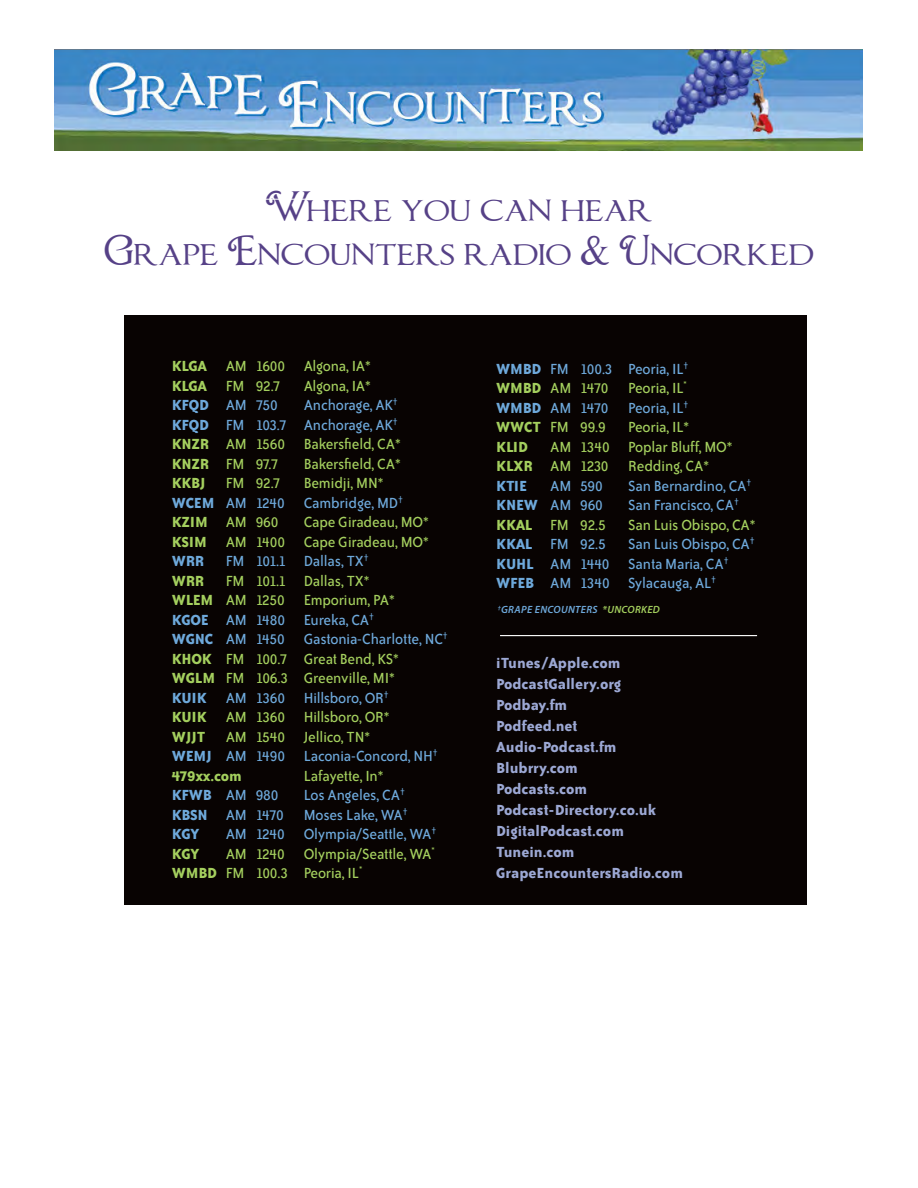
<style>
.page{position:relative;width:918px;height:1188px;background:#fff}
.page>*{position:absolute;margin:0;border:0;box-sizing:border-box;transform-origin:0 0}
.Headline{font:36px "Chocolate Box";color:#564187}
.t1{font:16.8px "Bailey Sans ITC";letter-spacing:-.01em;color:#a4cf5e}
.t2{font:16.8px "Bailey Sans ITC";letter-spacing:-.01em;color:#6ea9db}
.t3{font:700 16.8px "Bailey Sans ITC";color:#9ca8d4}
.t4{font:16.8px "Bailey Sans ITC";letter-spacing:-.035em;color:#a4cf5e}
.t5{font:16.8px "Bailey Sans ITC";letter-spacing:-.035em;color:#6ea9db}
.t6{font:700 16.8px "Bailey Sans ITC";letter-spacing:-.01em;color:#a4cf5e}
.t7{font:700 16.8px "Bailey Sans ITC";letter-spacing:-.01em;color:#6ea9db}
.t8{font:italic 600 10.5px "Myriad Pro";letter-spacing:.03em;color:#6ea9db}
.s1{font-weight:700}
.s2{color:#a4cf5e}
</style>
<div class="page">
<img style="left:54px;top:50px;width:809px;height:100px">
<div style="left:124px;top:315px;width:683px;height:589px;background:#080302"></div>
<hr style="left:500px;top:635px;width:257px;height:1px;background:#fff">
<p class="Headline" style="left:265px;top:191px;width:389px">Where you can hear</p>
<p class="Headline" style="left:104px;top:234px;width:711px">Grape Encounters radio &amp; Uncorked</p>
<p class="t1" style="left:172px;top:357px;width:201px"><span class="s1">KLGA</span> AM 1600 Algona, IA*</p>
<p class="t1" style="left:172px;top:377px;width:110px"><span class="s1">KLGA</span> FM 92.7</p>
<p class="t1" style="left:304px;top:377px;width:69px">Algona, IA*</p>
<p class="t2" style="left:172px;top:396px;width:108px"><span class="s1">KFQD</span> AM 750</p>
<p class="t2" style="left:304px;top:396px;width:96px">Anchorage, AK<sup>†</sup></p>
<p class="t2" style="left:172px;top:416px;width:228px"><span class="s1">KFQD</span> FM 103.7 Anchorage, AK<sup>†</sup></p>
<p class="t1" style="left:172px;top:435px;width:230px"><span class="s1">KNZR</span> AM 1560 Bakersfield, CA*</p>
<p class="t1" style="left:172px;top:455px;width:108px"><span class="s1">KNZR</span> FM 97.7</p>
<p class="t1" style="left:304px;top:455px;width:98px">Bakersfield, CA*</p>
<p class="t1" style="left:172px;top:474px;width:110px"><span class="s1">KKBJ</span> FM 92.7</p>
<p class="t1" style="left:304px;top:474px;width:81px">Bemidji, MN*</p>
<p class="t2" style="left:172px;top:494px;width:233px"><span class="s1">WCEM</span> AM 1240 Cambridge, MD<sup>†</sup></p>
<p class="t1" style="left:172px;top:513px;width:108px"><span class="s1">KZIM</span> AM 960</p>
<p class="t1" style="left:304px;top:513px;width:126px">Cape Giradeau, MO*</p>
<p class="t1" style="left:172px;top:533px;width:258px"><span class="s1">KSIM</span> AM 1400 Cape Giradeau, MO*</p>
<p class="t7" style="left:172px;top:552px;width:34px">WRR</p>
<p class="t2" style="left:226px;top:552px;width:144px">FM 101.1 Dallas, TX<sup>†</sup></p>
<p class="t6" style="left:172px;top:571px;width:34px">WRR</p>
<p class="t1" style="left:226px;top:572px;width:145px">FM 101.1 Dallas, TX*</p>
<p class="t1" style="left:172px;top:591px;width:225px"><span class="s1">WLEM</span> AM 1250 Emporium, PA*</p>
<p class="t2" style="left:172px;top:611px;width:204px"><span class="s1">KGOE</span> AM 1480 Eureka, CA<sup>†</sup></p>
<p class="t2" style="left:172px;top:630px;width:278px"><span class="s1">WGNC</span> AM 1450 Gastonia-Charlotte, NC<sup>†</sup></p>
<p class="t1" style="left:172px;top:650px;width:229px"><span class="s1">KHOK</span> FM 100.7 Great Bend, KS*</p>
<p class="t1" style="left:172px;top:669px;width:224px"><span class="s1">WGLM</span> FM 106.3 Greenville, MI*</p>
<p class="t2" style="left:172px;top:689px;width:219px"><span class="s1">KUIK</span> AM 1360 Hillsboro, OR<sup>†</sup></p>
<p class="t1" style="left:172px;top:708px;width:219px"><span class="s1">KUIK</span> AM 1360 Hillsboro, OR*</p>
<p class="t1" style="left:172px;top:728px;width:200px"><span class="s1">WJJT</span> AM 1540 Jellico, TN*</p>
<p class="t2" style="left:172px;top:747px;width:267px"><span class="s1">WEMJ</span> AM 1490 Laconia-Concord, NH<sup>†</sup></p>
<p class="t6" style="left:172px;top:766px;width:72px">479xx.com</p>
<p class="t1" style="left:304px;top:767px;width:81px">Lafayette, In*</p>
<p class="t2" style="left:172px;top:786px;width:108px"><span class="s1">KFWB</span> AM 980</p>
<p class="t2" style="left:304px;top:786px;width:103px">Los Angeles, CA<sup>†</sup></p>
<p class="t2" style="left:172px;top:806px;width:238px"><span class="s1">KBSN</span> AM 1470 Moses Lake, WA<sup>†</sup></p>
<p class="t7" style="left:172px;top:825px;width:29px">KGY</p>
<p class="t2" style="left:226px;top:825px;width:212px">AM 1240 Olympia/Seattle, WA<sup>†</sup></p>
<p class="t6" style="left:172px;top:844px;width:29px">KGY</p>
<p class="t1" style="left:226px;top:845px;width:211px">AM 1240 Olympia/Seattle, WA<sup>*</sup></p>
<p class="t4" style="left:172px;top:864px;width:192px"><span class="s1">WMBD</span> FM 100.3 Peoria, IL<sup>*</sup></p>
<p class="t5" style="left:496px;top:360px;width:194px"><span class="s1">WMBD</span> FM 100.3 Peoria, IL<sup>†</sup></p>
<p class="t4" style="left:496px;top:379px;width:192px"><span class="s1">WMBD</span> AM 1470 Peoria, IL<sup>*</sup></p>
<p class="t5" style="left:496px;top:399px;width:194px"><span class="s1">WMBD</span> AM 1470 Peoria, IL<sup>†</sup></p>
<p class="t1" style="left:496px;top:418px;width:111px"><span class="s1">WWCT</span> FM 99.9</p>
<p class="t1" style="left:628px;top:418px;width:62px">Peoria, IL*</p>
<p class="t6" style="left:496px;top:437px;width:33px">KLID</p>
<p class="t1" style="left:550px;top:438px;width:184px">AM 1340 Poplar Bluff, MO*</p>
<p class="t1" style="left:496px;top:457px;width:214px"><span class="s1">KLXR</span> AM 1230 Redding, CA*</p>
<p class="t7" style="left:496px;top:476px;width:32px">KTIE</p>
<p class="t2" style="left:550px;top:477px;width:54px">AM 590</p>
<p class="t2" style="left:628px;top:477px;width:125px">San Bernardino, CA<sup>†</sup></p>
<p class="t2" style="left:496px;top:496px;width:108px"><span class="s1">KNEW</span> AM 960</p>
<p class="t2" style="left:628px;top:496px;width:112px">San Francisco, CA<sup>†</sup></p>
<p class="t1" style="left:496px;top:516px;width:111px"><span class="s1">KKAL</span> FM 92.5</p>
<p class="t1" style="left:628px;top:516px;width:129px">San Luis Obispo, CA*</p>
<p class="t2" style="left:496px;top:535px;width:111px"><span class="s1">KKAL</span> FM 92.5</p>
<p class="t2" style="left:628px;top:535px;width:128px">San Luis Obispo, CA<sup>†</sup></p>
<p class="t2" style="left:496px;top:555px;width:234px"><span class="s1">KUHL</span> AM 1440 Santa Maria, CA<sup>†</sup></p>
<p class="t2" style="left:496px;top:574px;width:221px"><span class="s1">WFEB</span> AM 1340 Sylacauga, AL<sup>†</sup></p>
<p class="t8" style="left:498px;top:603px;width:164px"><sup>†</sup>GRAPE ENCOUNTERS <span class="s2">*UNCORKED</span></p>
<p class="t3" style="left:496px;top:653px;width:126px">iTunes/Apple.com</p>
<p class="t3" style="left:496px;top:674px;width:126px">PodcastGallery.org</p>
<p class="t3" style="left:496px;top:695px;width:73px">Podbay.fm</p>
<p class="t3" style="left:496px;top:716px;width:83px">Podfeed.net</p>
<p class="t3" style="left:496px;top:737px;width:122px">Audio-Podcast.fm</p>
<p class="t3" style="left:496px;top:758px;width:83px">Blubrry.com</p>
<p class="t3" style="left:496px;top:779px;width:92px">Podcasts.com</p>
<p class="t3" style="left:496px;top:800px;width:161px">Podcast-Directory.co.uk</p>
<p class="t3" style="left:496px;top:821px;width:129px">DigitalPodcast.com</p>
<p class="t3" style="left:496px;top:842px;width:80px">Tunein.com</p>
<p class="t3" style="left:496px;top:863px;width:188px">GrapeEncountersRadio.com</p>
</div>
